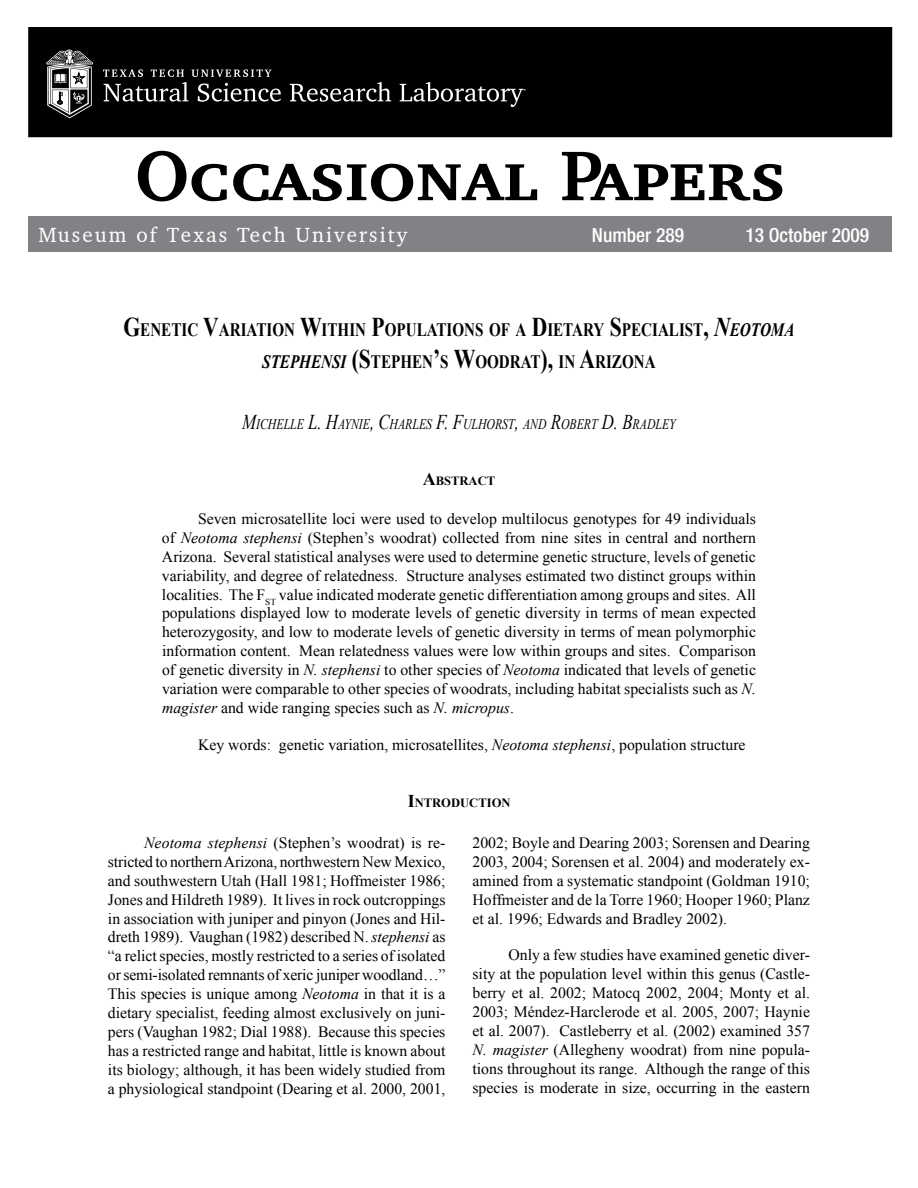
<style>
.page{position:relative;width:918px;height:1188px;background:#fff}
.page>*{position:absolute;margin:0;border:0;box-sizing:border-box;transform-origin:0 0}
.t1{font:700 72px "Charter BT Pro";color:#000}
.t2{font:21px "Charter BT Pro";letter-spacing:.1em;color:#fff}
.t3{font:500 condensed 19.5px "Helvetica Neue";color:#fff}
.t4{font:700 18.9px/32.4px "Times New Roman";color:#000;text-align:center;scale:.8 1}
.t5{font:15.75px/18.9px "Times New Roman";color:#000;text-align:justify}
.t6{font:italic 14.7px "Times New Roman";color:#000;scale:.8 1}
.t7{font:700 12.6px "Times New Roman";color:#000}
.s1{font-size:27px}
.s2{font-style:italic;font-size:27px}
.s3{font-style:italic}
.s4{font-size:21px}
.s5{font-size:18px}
</style>
<div class="page">
<div style="left:28px;top:216px;width:864px;height:36px;background:#808285"></div>
<div style="left:29px;top:28px;width:862px;height:108px;background:#000"></div>
<div style="left:28px;top:27px;width:864px;height:110px;border:2px solid #000"></div>
<svg style="left:103px;top:69px;width:178px;height:33px"></svg>
<svg style="left:290px;top:82px;width:101px;height:20px"></svg>
<svg style="left:400px;top:82px;width:125px;height:25px"></svg>
<svg style="left:46px;top:50px;width:47px;height:68px"></svg>
<h1 class="t1" style="left:135px;top:129px;width:652px">Occasional Papers</h1>
<h2 class="t2" style="left:38px;top:222px;width:370px">Museum of Texas Tech University</h2>
<p class="t3" style="left:592px;top:224px;width:94px">Number 289</p>
<p class="t3" style="left:745px;top:224px;width:126px">13 October 2009</p>
<p class="t4" style="left:123px;top:313px;width:840px"><span class="s1">G</span>ENETIC <span class="s1">V</span>ARIATION <span class="s1">W</span>ITHIN <span class="s1">P</span>OPULATIONS OF A <span class="s1">D</span>IETARY <span class="s1">S</span>PECIALIST<span class="s1">,</span> <span class="s2">N</span><span class="s3">EOTOMA<br>STEPHENSI</span> <span class="s1">(S</span>TEPHEN<span class="s1">’</span>S <span class="s1">W</span>OODRAT<span class="s1">),</span> IN <span class="s1">A</span>RIZONA</p>
<p class="t6" style="left:242px;top:414px;width:543px"><span class="s4">M</span>ICHELLE <span class="s4">L. H</span>AYNIE<span class="s4">, C</span>HARLES <span class="s4">F. F</span>ULHORST<span class="s4">,</span> AND <span class="s4">R</span>OBERT <span class="s4">D. B</span>RADLEY</p>
<p class="t7" style="left:423px;top:472px;width:74px"><span class="s5">A</span>BSTRACT</p>
<p class="t5" style="left:162px;top:509px;width:596px;text-indent:36px">Seven microsatellite loci were used to develop multilocus genotypes for 49 individuals of <span class="s3">Neotoma stephensi</span> (Stephen’s woodrat) collected from nine sites in central and northern Arizona. Several statistical analyses were used to determine genetic structure, levels of genetic variability, and degree of relatedness. Structure analyses estimated two distinct groups within localities. The F<sub>ST</sub> value indicated moderate genetic differentiation among groups and sites. All populations displayed low to moderate levels of genetic diversity in terms of mean expected heterozygosity, and low to moderate levels of genetic diversity in terms of mean polymorphic information content. Mean relatedness values were low within groups and sites. Comparison of genetic diversity in <span class="s3">N. stephensi</span> to other species of <span class="s3">Neotoma</span> indicated that levels of genetic variation were comparable to other species of woodrats, including habitat specialists such as <span class="s3">N. magister</span> and wide ranging species such as <span class="s3">N. micropus</span>.</p>
<p class="t5" style="left:198px;top:735px;width:549px">Key words: genetic variation, microsatellites, <span class="s3">Neotoma stephensi</span>, population structure</p>
<p class="t7" style="left:408px;top:795px;width:104px"><span class="s5">I</span>NTRODUCTION</p>
<p class="t5" style="left:108px;top:833px;width:339px;text-indent:36px"><span class="s3">Neotoma stephensi</span> (Stephen’s woodrat) is re&shy;stricted to northern Arizona, northwestern New Mexico, and southwestern Utah (Hall 1981; Hoffmeister 1986; Jones and Hildreth 1989). It lives in rock outcroppings in association with juniper and pinyon (Jones and Hil&shy;dreth 1989). Vaughan (1982) described N. <span class="s3">stephensi</span> as “a relict species, mostly restricted to a series of isolated or semi-isolated remnants of xeric juniper woodland…” This species is unique among <span class="s3">Neotoma</span> in that it is a dietary specialist, feeding almost exclusively on juni&shy;pers (Vaughan 1982; Dial 1988). Because this species has a restricted range and habitat, little is known about its biology; although, it has been widely studied from a physiological standpoint (Dearing et al. 2000, 2001,</p>
<p class="t5" style="left:472px;top:833px;width:339px">2002; Boyle and Dearing 2003; Sorensen and Dearing 2003, 2004; Sorensen et al. 2004) and moderately ex&shy;amined from a systematic standpoint (Goldman 1910; Hoffmeister and de la Torre 1960; Hooper 1960; Planz et al. 1996; Edwards and Bradley 2002).</p>
<p class="t5" style="left:472px;top:945px;width:339px;text-indent:36px">Only a few studies have examined genetic diver&shy;sity at the population level within this genus (Castle&shy;berry et al. 2002; Matocq 2002, 2004; Monty et al.<br>2003; Méndez-Harclerode et al. 2005, 2007; Haynie et al. 2007). Castleberry et al. (2002) examined 357<br><span class="s3">N. magister</span> (Allegheny woodrat) from nine popula&shy;tions throughout its range. Although the range of this species is moderate in size, occurring in the eastern</p>
</div>
